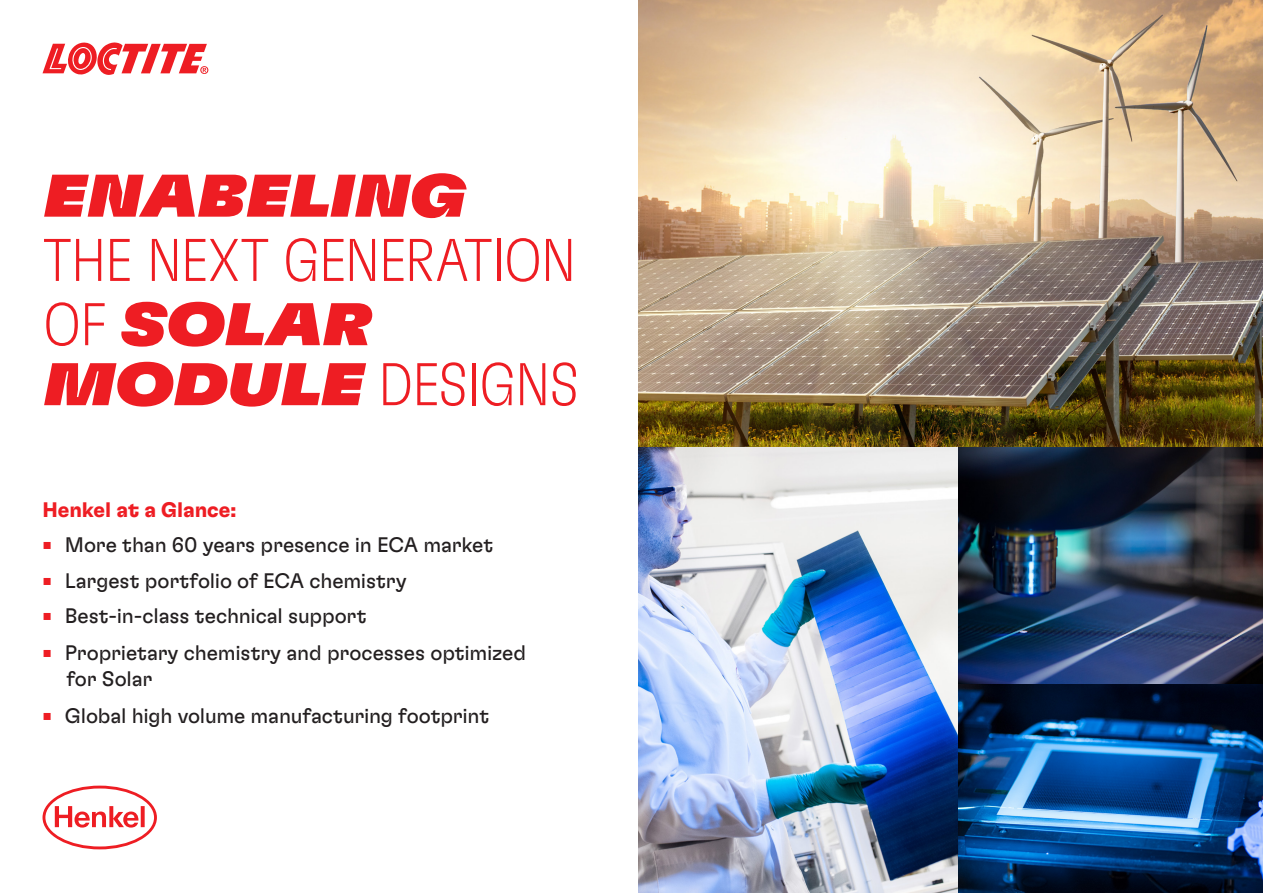
<style>
.page{position:relative;width:1263px;height:893px;background:#fff}
.page>*{position:absolute;margin:0;border:0;box-sizing:border-box;transform-origin:0 0}
.Head_Segoe_Light_22{font:60px/60px "Henkel GT Flexa Ext Bl It";letter-spacing:-.005em;color:#ee1d23}
.Head_Segoe_Light_22-2{font:100 condensed 60px "Henkel GT Flexa";letter-spacing:-.02em;color:#ee1d23}
.GT_Flexa_Regular_12{font:21px/25.5px "Henkel GT Flexa";letter-spacing:-.01em;color:#231f20}
.GT_Flexa_Regular_12-2{font:700 21px "Henkel GT Flexa";color:#ee1d23}
.s1{font-family:"Henkel GT Flexa";font-weight:100;font-stretch:condensed}
.s2{font-family:"Henkel GT Flexa Bl";color:#ee1d23}
</style>
<div class="page">
<img style="left:639px;top:446px;width:320px;height:447px">
<img style="left:959px;top:683px;width:304px;height:210px">
<svg style="left:43px;top:786px;width:114px;height:63px"></svg>
<svg style="left:43px;top:43px;width:165px;height:32px"></svg>
<img style="left:959px;top:446px;width:304px;height:237px">
<img style="left:639px;top:0;width:624px;height:446px">
<p class="Head_Segoe_Light_22" style="left:43px;top:164px;width:424px">ENABELING</p>
<p class="Head_Segoe_Light_22-2" style="left:43px;top:225px;width:535px">THE NEXT GENERATION</p>
<p class="Head_Segoe_Light_22" style="left:43px;top:293px;width:537px"><span class="s1">OF</span> SOLAR<br>MODULE <span class="s1">DESIGNS</span></p>
<p class="GT_Flexa_Regular_12-2" style="left:43px;top:496px;width:196px">Henkel at a Glance:</p>
<p class="GT_Flexa_Regular_12" style="left:43px;top:531px;width:452px"><span class="s2">•</span> More than 60 years presence in ECA market</p>
<p class="GT_Flexa_Regular_12" style="left:43px;top:567px;width:366px"><span class="s2">•</span> Largest portfolio of ECA chemistry</p>
<p class="GT_Flexa_Regular_12" style="left:43px;top:602px;width:326px"><span class="s2">•</span> Best-in-class technical support</p>
<p class="GT_Flexa_Regular_12" style="left:67px;top:639px;width:461px;text-indent:-24px"><span class="s2">•</span> Proprietary chemistry and processes optimized for Solar</p>
<p class="GT_Flexa_Regular_12" style="left:43px;top:702px;width:448px"><span class="s2">•</span> Global high volume manufacturing footprint</p>
</div>
